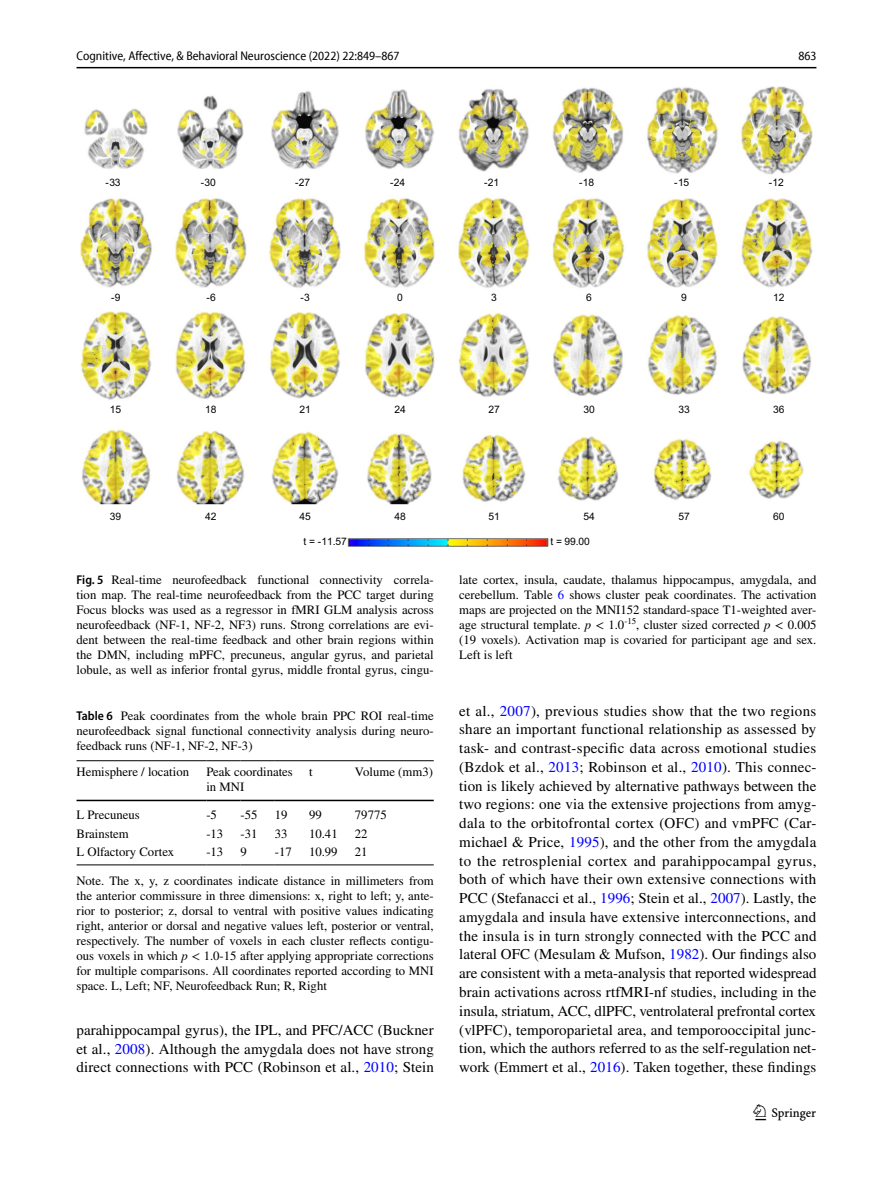
<style>
.page{position:relative;width:893px;height:1187px;background:#fff}
.page>*{position:absolute;margin:0;border:0;box-sizing:border-box;transform-origin:0 0}
.t1{font:22.5px "Springnew Regular 3";color:#000}
.t2{font:15px/18.8px "STIX";letter-spacing:.005em;color:#000;text-align:justify}
.t3{font:12.75px/15px "STIX";color:#000;text-align:justify}
.t4{font:semi-condensed 12.75px "Myriad Pro Unic";color:#000}
.t5{font:10.35px "Arial MT4";letter-spacing:-.01em;color:#000}
.s1{font-family:"Myriad Pro";font-weight:600;font-stretch:semi-condensed}
.s2{color:#00f}
.s3{font-style:italic}
</style>
<div class="page">
<hr style="left:77px;top:67px;width:739px;height:1px;background:#000">
<img style="left:81px;top:87px;width:731px;height:459px">
<hr style="left:77px;top:760px;width:129px;height:1px;background:#000">
<hr style="left:77px;top:799px;width:129px;height:2px;background:#000">
<hr style="left:206px;top:760px;width:35px;height:1px;background:#000">
<hr style="left:241px;top:760px;width:34px;height:1px;background:#000">
<hr style="left:275px;top:760px;width:34px;height:1px;background:#000">
<hr style="left:206px;top:799px;width:35px;height:2px;background:#000">
<hr style="left:241px;top:799px;width:34px;height:2px;background:#000">
<hr style="left:275px;top:799px;width:34px;height:2px;background:#000">
<hr style="left:309px;top:760px;width:46px;height:1px;background:#000">
<hr style="left:309px;top:799px;width:46px;height:2px;background:#000">
<hr style="left:355px;top:760px;width:79px;height:1px;background:#000">
<hr style="left:355px;top:799px;width:79px;height:2px;background:#000">
<hr style="left:77px;top:864px;width:129px;height:1px;background:#000">
<hr style="left:206px;top:864px;width:35px;height:1px;background:#000">
<hr style="left:241px;top:864px;width:34px;height:1px;background:#000">
<hr style="left:275px;top:864px;width:34px;height:1px;background:#000">
<hr style="left:309px;top:864px;width:46px;height:1px;background:#000">
<hr style="left:355px;top:864px;width:79px;height:1px;background:#000">
<p class="t4" style="left:76px;top:51px;width:325px">Cognitive, Affective, &amp; Behavioral Neuroscience (2022) 22:849–867</p>
<p class="t4" style="left:798px;top:51px;width:20px">863</p>
<p class="t5" style="left:106px;top:175px;width:17px">-33</p>
<p class="t5" style="left:390px;top:175px;width:17px">-24</p>
<p class="t5" style="left:201px;top:175px;width:17px">-30</p>
<p class="t5" style="left:295px;top:175px;width:17px">-27</p>
<p class="t5" style="left:484px;top:175px;width:17px">-21</p>
<p class="t5" style="left:579px;top:175px;width:17px">-18</p>
<p class="t5" style="left:674px;top:175px;width:17px">-15</p>
<p class="t5" style="left:769px;top:175px;width:17px">-12</p>
<p class="t5" style="left:111px;top:290px;width:11px">-9</p>
<p class="t5" style="left:206px;top:290px;width:11px">-6</p>
<p class="t5" style="left:301px;top:290px;width:11px">-3</p>
<p class="t5" style="left:397px;top:290px;width:7px">0</p>
<p class="t5" style="left:491px;top:290px;width:7px">3</p>
<p class="t5" style="left:586px;top:290px;width:7px">6</p>
<p class="t5" style="left:681px;top:290px;width:7px">9</p>
<p class="t5" style="left:773px;top:290px;width:13px">12</p>
<p class="t5" style="left:110px;top:402px;width:13px">15</p>
<p class="t5" style="left:205px;top:402px;width:13px">18</p>
<p class="t5" style="left:299px;top:402px;width:13px">21</p>
<p class="t5" style="left:394px;top:402px;width:13px">24</p>
<p class="t5" style="left:488px;top:402px;width:13px">27</p>
<p class="t5" style="left:584px;top:402px;width:13px">30</p>
<p class="t5" style="left:679px;top:402px;width:13px">33</p>
<p class="t5" style="left:773px;top:402px;width:13px">36</p>
<p class="t5" style="left:110px;top:509px;width:13px">39</p>
<p class="t5" style="left:205px;top:509px;width:13px">42</p>
<p class="t5" style="left:299px;top:509px;width:13px">45</p>
<p class="t5" style="left:394px;top:509px;width:13px">48</p>
<p class="t5" style="left:488px;top:509px;width:13px">51</p>
<p class="t5" style="left:584px;top:509px;width:13px">54</p>
<p class="t5" style="left:679px;top:509px;width:13px">57</p>
<p class="t5" style="left:773px;top:509px;width:13px">60</p>
<p class="t5" style="left:304px;top:534px;width:45px">t = -11.57</p>
<p class="t5" style="left:550px;top:534px;width:41px">t = 99.00</p>
<p class="t3" style="left:77px;top:573px;width:359px"><span class="s1">Fig. 5</span> Real-time neurofeedback functional connectivity correla&shy;tion map. The real-time neurofeedback from the PCC target during Focus blocks was used as a regressor in fMRI GLM analysis across neurofeedback (NF-1, NF-2, NF3) runs. Strong correlations are evi&shy;dent between the real-time feedback and other brain regions within the DMN, including mPFC, precuneus, angular gyrus, and parietal lobule, as well as inferior frontal gyrus, middle frontal gyrus, cingu-</p>
<p class="t3" style="left:459px;top:573px;width:359px">late cortex, insula, caudate, thalamus hippocampus, amygdala, and cerebellum. Table <span class="s2">6</span> shows cluster peak coordinates. The activation maps are projected on the MNI152 standard-space T1-weighted aver&shy;age structural template. <span class="s3">p</span> &lt; 1.0<sup>-15</sup>, cluster sized corrected <span class="s3">p</span> &lt; 0.005 (19 voxels). Activation map is covaried for participant age and sex.<br>Left is left</p>
<p class="t3" style="left:77px;top:709px;width:359px"><span class="s1">Table 6</span> Peak coordinates from the whole brain PPC ROI real-time neurofeedback signal functional connectivity analysis during neuro&shy;feedback runs (NF-1, NF-2, NF-3)</p>
<p class="t2" style="left:459px;top:702px;width:359px">et al., <span class="s2">2007</span>), previous studies show that the two regions share an important functional relationship as assessed by task- and contrast-specific data across emotional studies (Bzdok et al., <span class="s2">2013</span>; Robinson et al., <span class="s2">2010</span>). This connec&shy;tion is likely achieved by alternative pathways between the two regions: one via the extensive projections from amyg&shy;dala to the orbitofrontal cortex (OFC) and vmPFC (Car&shy;michael &amp; Price, <span class="s2">1995</span>), and the other from the amygdala to the retrosplenial cortex and parahippocampal gyrus, both of which have their own extensive connections with PCC (Stefanacci et al., <span class="s2">1996</span>; Stein et al., <span class="s2">2007</span>). Lastly, the amygdala and insula have extensive interconnections, and the insula is in turn strongly connected with the PCC and lateral OFC (Mesulam &amp; Mufson, <span class="s2">1982</span>). Our findings also are consistent with a meta-analysis that reported widespread brain activations across rtfMRI-nf studies, including in the insula, striatum, ACC, dlPFC, ventrolateral prefrontal cortex (vlPFC), temporoparietal area, and temporooccipital junc&shy;tion, which the authors referred to as the self-regulation net&shy;work (Emmert et al., <span class="s2">2016</span>). Taken together, these findings</p>
<p class="t3" style="left:77px;top:764px;width:114px">Hemisphere / location</p>
<p class="t3" style="left:206px;top:764px;width:88px">Peak coordinates in MNI</p>
<p class="t3" style="left:309px;top:764px;width:5px">t</p>
<p class="t3" style="left:355px;top:764px;width:80px">Volume (mm3)</p>
<p class="t3" style="left:77px;top:807px;width:65px">L Precuneus</p>
<p class="t3" style="left:206px;top:807px;width:12px">-5</p>
<p class="t3" style="left:241px;top:807px;width:18px">-55</p>
<p class="t3" style="left:275px;top:807px;width:14px">19</p>
<p class="t3" style="left:309px;top:807px;width:14px">99</p>
<p class="t3" style="left:355px;top:807px;width:33px">79775</p>
<p class="t3" style="left:77px;top:826px;width:54px">Brainstem</p>
<p class="t3" style="left:206px;top:826px;width:18px">-13</p>
<p class="t3" style="left:241px;top:826px;width:18px">-31</p>
<p class="t3" style="left:275px;top:826px;width:14px">33</p>
<p class="t3" style="left:309px;top:826px;width:30px">10.41</p>
<p class="t3" style="left:355px;top:826px;width:14px">22</p>
<p class="t3" style="left:77px;top:845px;width:99px">L Olfactory Cortex</p>
<p class="t3" style="left:206px;top:845px;width:18px">-13</p>
<p class="t3" style="left:241px;top:845px;width:8px">9</p>
<p class="t3" style="left:275px;top:845px;width:18px">-17</p>
<p class="t3" style="left:309px;top:845px;width:30px">10.99</p>
<p class="t3" style="left:355px;top:845px;width:14px">21</p>
<p class="t3" style="left:77px;top:874px;width:359px">Note. The x, y, z coordinates indicate distance in millimeters from the anterior commissure in three dimensions: x, right to left; y, ante&shy;rior to posterior; z, dorsal to ventral with positive values indicating right, anterior or dorsal and negative values left, posterior or ventral, respectively. The number of voxels in each cluster reflects contigu&shy;ous voxels in which <span class="s3">p</span> &lt; 1.0-15 after applying appropriate corrections for multiple comparisons. All coordinates reported according to MNI space. L, Left; NF, Neurofeedback Run; R, Right</p>
<p class="t2" style="left:77px;top:1021px;width:359px">parahippocampal gyrus), the IPL, and PFC/ACC (Buckner et al., <span class="s2">2008</span>). Although the amygdala does not have strong direct connections with PCC (Robinson et al., <span class="s2">2010</span>; Stein</p>
<h1 class="t1" style="left:755px;top:1104px;width:62px">1 3</h1>
</div>
